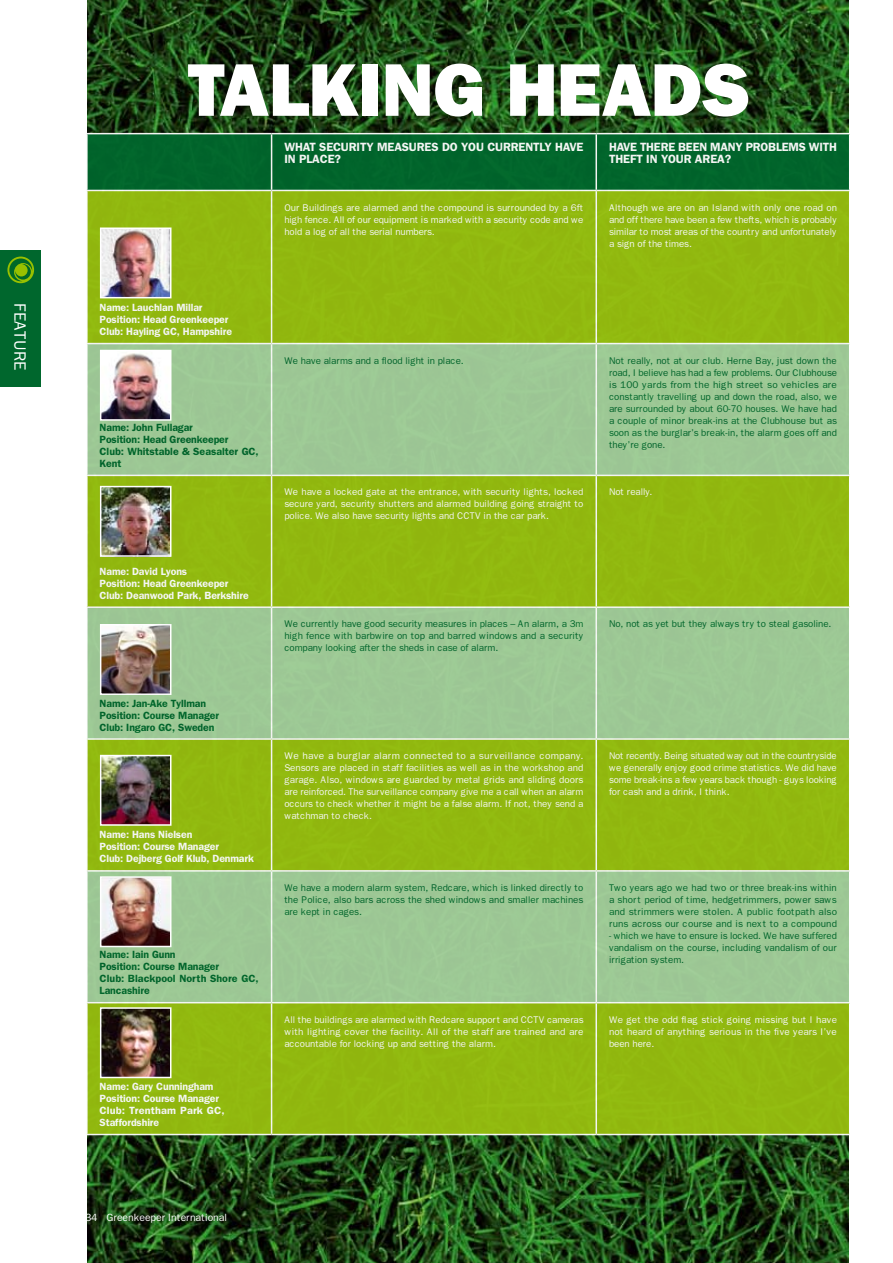
<style>
.page{position:relative;width:893px;height:1263px;background:#fff}
.page>*{position:absolute;margin:0;border:0;box-sizing:border-box;transform-origin:0 0}
.t1{font:800 75px "Franklin Gothic";letter-spacing:-.005em;color:#fff}
.t2{font:16.5px "Franklin Gothic";letter-spacing:-.005em;color:#fff}
.t3{font:600 12px/12px "Franklin Gothic";letter-spacing:-.01em;color:#fff}
.t4{font:600 10.5px/12px "Franklin Gothic";letter-spacing:-.01em;color:#fff}
.t5{font:600 10.5px/12px "Franklin Gothic";letter-spacing:-.01em;color:#00672d}
.t6{font:10.5px "Franklin Gothic";letter-spacing:-.01em;color:#fff}
.t7{font:9.75px/12px "Franklin Gothic";letter-spacing:-.01em;color:#00672d;text-align:justify}
.t8{font:9.75px/12px "Franklin Gothic";letter-spacing:-.01em;color:#fff;text-align:justify}
.t9{font:9.75px/12px "Franklin Gothic";letter-spacing:-.01em;color:#fff;text-align:justify;scale:1.04 1}
</style>
<div class="page">
<div style="left:0;top:251px;width:41px;height:136px;background:#00672d"></div>
<img style="left:87px;top:0;width:761px;height:1263px">
<div style="left:88px;top:134px;width:761px;height:56px;background:#01652b"></div>
<div style="left:88px;top:191px;width:761px;height:943px;background:#91b90f"></div>
<svg style="left:88px;top:344px;width:761px;height:658px;fill:#9cc694"></svg>
<hr style="left:86px;top:133px;width:186px;height:1px;background:#fff">
<hr style="left:86px;top:134px;width:2px;height:56px;background:#fff">
<hr style="left:272px;top:133px;width:324px;height:1px;background:#fff">
<hr style="left:271px;top:134px;width:1px;height:56px;background:#fff">
<hr style="left:596px;top:133px;width:254px;height:1px;background:#fff">
<hr style="left:595px;top:134px;width:2px;height:56px;background:#fff">
<hr style="left:86px;top:190px;width:186px;height:1px;background:#fff">
<hr style="left:86px;top:191px;width:2px;height:152px;background:#fff">
<hr style="left:272px;top:190px;width:324px;height:1px;background:#fff">
<hr style="left:271px;top:191px;width:1px;height:152px;background:#fff">
<hr style="left:596px;top:190px;width:254px;height:1px;background:#fff">
<hr style="left:595px;top:191px;width:2px;height:152px;background:#fff">
<hr style="left:86px;top:343px;width:186px;height:1px;background:#fff">
<hr style="left:86px;top:344px;width:2px;height:131px;background:#fff">
<hr style="left:272px;top:343px;width:324px;height:1px;background:#fff">
<hr style="left:271px;top:344px;width:1px;height:131px;background:#fff">
<hr style="left:596px;top:343px;width:254px;height:1px;background:#fff">
<hr style="left:595px;top:344px;width:2px;height:131px;background:#fff">
<hr style="left:86px;top:475px;width:186px;height:1px;background:#fff">
<hr style="left:86px;top:476px;width:2px;height:130px;background:#fff">
<hr style="left:272px;top:475px;width:324px;height:1px;background:#fff">
<hr style="left:271px;top:476px;width:1px;height:130px;background:#fff">
<hr style="left:596px;top:475px;width:254px;height:1px;background:#fff">
<hr style="left:595px;top:476px;width:2px;height:130px;background:#fff">
<hr style="left:86px;top:606px;width:186px;height:2px;background:#fff">
<hr style="left:86px;top:608px;width:2px;height:130px;background:#fff">
<hr style="left:272px;top:606px;width:324px;height:2px;background:#fff">
<hr style="left:271px;top:608px;width:1px;height:130px;background:#fff">
<hr style="left:596px;top:606px;width:254px;height:2px;background:#fff">
<hr style="left:595px;top:608px;width:2px;height:130px;background:#fff">
<hr style="left:86px;top:738px;width:186px;height:2px;background:#fff">
<hr style="left:86px;top:740px;width:2px;height:130px;background:#fff">
<hr style="left:272px;top:738px;width:324px;height:2px;background:#fff">
<hr style="left:271px;top:740px;width:1px;height:130px;background:#fff">
<hr style="left:596px;top:738px;width:254px;height:2px;background:#fff">
<hr style="left:595px;top:740px;width:2px;height:130px;background:#fff">
<hr style="left:86px;top:870px;width:186px;height:2px;background:#fff">
<hr style="left:86px;top:872px;width:2px;height:130px;background:#fff">
<hr style="left:272px;top:870px;width:324px;height:2px;background:#fff">
<hr style="left:271px;top:872px;width:1px;height:130px;background:#fff">
<hr style="left:596px;top:870px;width:254px;height:2px;background:#fff">
<hr style="left:595px;top:872px;width:2px;height:130px;background:#fff">
<hr style="left:86px;top:1002px;width:186px;height:1px;background:#fff">
<hr style="left:86px;top:1003px;width:2px;height:131px;background:#fff">
<hr style="left:272px;top:1002px;width:324px;height:1px;background:#fff">
<hr style="left:271px;top:1003px;width:1px;height:131px;background:#fff">
<hr style="left:596px;top:1002px;width:254px;height:1px;background:#fff">
<hr style="left:595px;top:1003px;width:2px;height:131px;background:#fff">
<hr style="left:86px;top:1134px;width:186px;height:1px;background:#fff">
<hr style="left:272px;top:1134px;width:324px;height:1px;background:#fff">
<hr style="left:596px;top:1134px;width:254px;height:1px;background:#fff">
<img style="left:103px;top:1010px;width:65px;height:65px">
<div style="left:100px;top:1007px;width:71px;height:71px;border:2px solid #fff"></div>
<img style="left:103px;top:879px;width:65px;height:65px">
<div style="left:100px;top:876px;width:71px;height:71px;border:2px solid #fff"></div>
<img style="left:103px;top:758px;width:65px;height:65px">
<div style="left:100px;top:755px;width:71px;height:71px;border:2px solid #fff"></div>
<img style="left:103px;top:627px;width:65px;height:65px">
<div style="left:100px;top:624px;width:71px;height:71px;border:2px solid #fff"></div>
<img style="left:103px;top:489px;width:65px;height:65px">
<div style="left:100px;top:486px;width:71px;height:71px;border:2px solid #fff"></div>
<img style="left:103px;top:353px;width:65px;height:65px">
<div style="left:100px;top:350px;width:71px;height:71px;border:2px solid #fff"></div>
<img style="left:103px;top:230px;width:65px;height:65px">
<div style="left:100px;top:227px;width:71px;height:71px;border:2px solid #fff"></div>
<svg style="left:7px;top:257px;width:27px;height:26px"></svg>
<svg style="left:9px;top:258px;width:23px;height:23px"></svg>
<h2 class="t2" style="left:30px;top:303px;width:69px;rotate:90deg">FEATURE</h2>
<h1 class="t1" style="left:188px;top:46px;width:565px">TALKING HEADS</h1>
<p class="t3" style="left:284px;top:141px;width:301px">What security measures do you currently have in place?</p>
<p class="t3" style="left:609px;top:141px;width:229px">Have there been many problems with theft in your area?</p>
<p class="t4" style="left:100px;top:301px;width:134px">Name: Lauchlan Millar<br>Position: Head Greenkeeper<br>Club: Hayling GC, Hampshire</p>
<p class="t5" style="left:100px;top:421px;width:161px">Name: John Fullagar<br>Position: Head Greenkeeper<br>Club: Whitstable &amp; Seasalter GC,<br>Kent</p>
<p class="t4" style="left:100px;top:565px;width:151px">Name: David Lyons<br>Position: Head Greenkeeper<br>Club: Deanwood Park, Berkshire</p>
<p class="t5" style="left:100px;top:697px;width:121px">Name: Jan-Ake Tyllman<br>Position: Course Manager<br>Club: Ingaro GC, Sweden</p>
<p class="t4" style="left:100px;top:829px;width:156px">Name: Hans Nielsen<br>Position: Course Manager<br>Club: Dejberg Golf Klub, Denmark</p>
<p class="t5" style="left:100px;top:948px;width:161px">Name: Iain Gunn<br>Position: Course Manager<br>Club: Blackpool North Shore GC,<br>Lancashire</p>
<p class="t4" style="left:100px;top:1080px;width:127px">Name: Gary Cunningham<br>Position: Course Manager<br>Club: Trentham Park GC,<br>Staffordshire</p>
<p class="t8" style="left:284px;top:201px;width:301px">Our Buildings are alarmed and the compound is surrounded by a 6ft high fence. All of our equipment is marked with a security code and we hold a log of all the serial numbers.</p>
<p class="t8" style="left:609px;top:201px;width:229px">Although we are on an Island with only one road on and off there have been a few thefts, which is probably similar to most areas of the country and unfortunately a sign of the times.</p>
<p class="t7" style="left:284px;top:354px;width:181px">We have alarms and a flood light in place.</p>
<p class="t7" style="left:609px;top:354px;width:230px">Not really, not at our club. Herne Bay, just down the road, I believe has had a few problems. Our Clubhouse is 100 yards from the high street so vehicles are constantly travelling up and down the road, also, we are surrounded by about 60-70 houses. We have had a couple of minor break-ins at the Clubhouse but as soon as the burglar’s break-in, the alarm goes off and they’re gone.</p>
<p class="t8" style="left:284px;top:486px;width:301px">We have a locked gate at the entrance, with security lights, locked secure yard, security shutters and alarmed building going straight to police. We also have security lights and CCTV in the car park.</p>
<p class="t8" style="left:609px;top:486px;width:45px">Not really.</p>
<p class="t7" style="left:284px;top:618px;width:301px">We currently have good security measures in places – An alarm, a 3m high fence with barbwire on top and barred windows and a security company looking after the sheds in case of alarm.</p>
<p class="t7" style="left:609px;top:618px;width:224px">No, not as yet but they always try to steal gasoline.</p>
<p class="t9" style="left:284px;top:750px;width:289px">We have a burglar alarm connected to a surveillance company.<br>Sensors are placed in staff facilities as well as in the workshop and garage. Also, windows are guarded by metal grids and sliding doors are reinforced. The surveillance company give me a call when an alarm occurs to check whether it might be a false alarm. If not, they send a watchman to check.</p>
<p class="t8" style="left:609px;top:750px;width:229px">Not recently. Being situated way out in the countryside we generally enjoy good crime statistics. We did have some break-ins a few years back though - guys looking for cash and a drink, I think.</p>
<p class="t7" style="left:284px;top:882px;width:301px">We have a modern alarm system, Redcare, which is linked directly to the Police, also bars across the shed windows and smaller machines are kept in cages.</p>
<p class="t7" style="left:609px;top:882px;width:230px">Two years ago we had two or three break-ins within a short period of time, hedgetrimmers, power saws and strimmers were stolen. A public footpath also runs across our course and is next to a compound</p>
<p class="t7" style="left:609px;top:930px;width:229px">- which we have to ensure is locked. We have suffered vandalism on the course, including vandalism of our irrigation system.</p>
<p class="t8" style="left:284px;top:1013px;width:301px">All the buildings are alarmed with Redcare support and CCTV cameras with lighting cover the facility. All of the staff are trained and are accountable for locking up and setting the alarm.</p>
<p class="t8" style="left:609px;top:1013px;width:230px">We get the odd flag stick going missing but I have not heard of anything serious in the five years I’ve been here.</p>
<p class="t6" style="left:85px;top:1212px;width:144px">34 Greenkeeper International</p>
</div>
